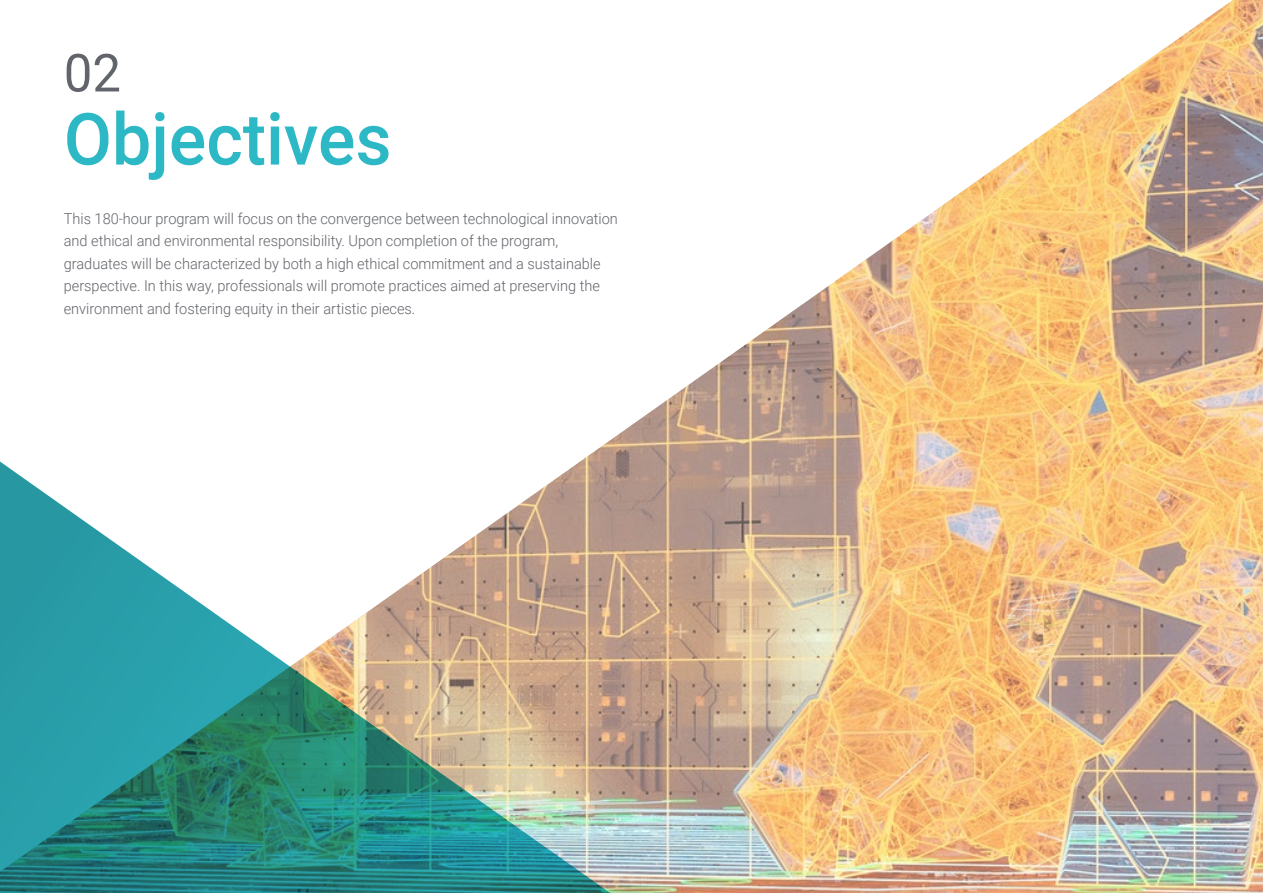
<style>
.page{position:relative;width:1263px;height:893px;background:#fff}
.page>*{position:absolute;margin:0;border:0;box-sizing:border-box;transform-origin:0 0}
.t1{font:500 72px "Roboto";color:#2db8c5}
.t2{font:52.5px "Roboto";color:#61646a}
.t3{font:300 15px/22.5px "Roboto";color:#61646a}
</style>
<div class="page">
<img style="left:602px;top:0;width:661px;height:893px">
<img style="left:0;top:446px;width:640px;height:447px">
<h2 class="t2" style="left:64px;top:36px;width:59px">02</h2>
<h1 class="t1" style="left:64px;top:89px;width:329px">Objectives</h1>
<p class="t3" style="left:64px;top:207px;width:556px">This 180-hour program will focus on the convergence between technological innovation and ethical and environmental responsibility. Upon completion of the program, graduates will be characterized by both a high ethical commitment and a sustainable perspective. In this way, professionals will promote practices aimed at preserving the environment and fostering equity in their artistic pieces.</p>
</div>
